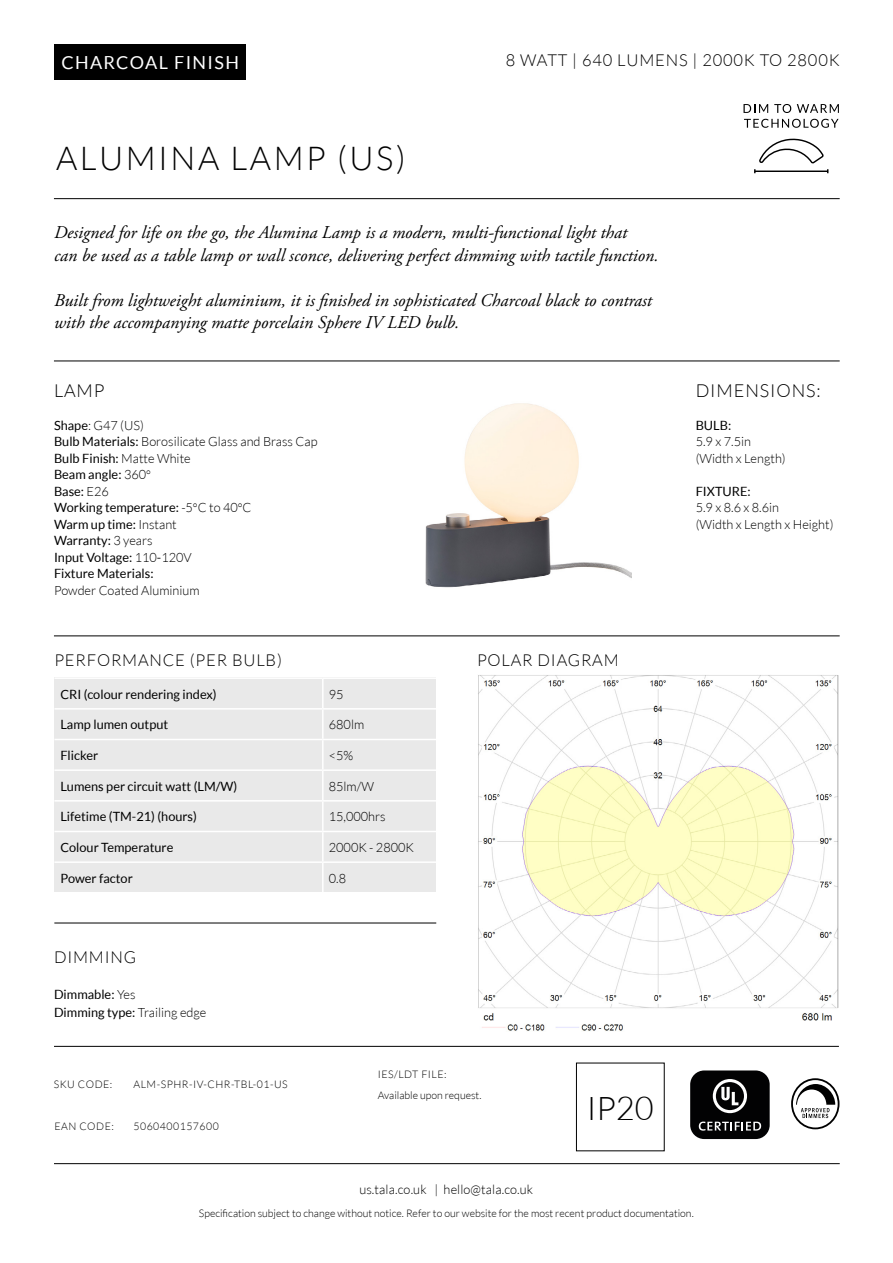
<style>
.page{position:relative;width:893px;height:1263px;background:#fff}
.page>*{position:absolute;margin:0;border:0;box-sizing:border-box;transform-origin:0 0}
.t1{font:300 33px "Lato";letter-spacing:.075em;color:#000}
.t2{font:300 32.7px "Lato";color:#000}
.t3{font:italic 18px/22.5px "Adobe Garamond Pro";color:#000}
.t4{font:300 18px "Lato";letter-spacing:.05em;color:#000}
.t5{font:18px "Lato";letter-spacing:.075em;color:#fff}
.t6{font:300 16.5px "Lato";letter-spacing:.05em;color:#000}
.t7{font:12.75px/16.5px "Lato";color:#000}
.t8{font:300 12.75px/16.5px "Lato";color:#000}
.t9{font:300 10.5px "Lato";color:#000}
.t10{font:300 10.5px "Lato";letter-spacing:.05em;color:#000}
.s1{font-weight:300}
.s2{font-weight:300;font-size:12px}
</style>
<div class="page">
<hr style="left:54px;top:636px;width:786px;height:1px;background:#000">
<hr style="left:54px;top:361px;width:786px;height:1px;background:#000">
<hr style="left:54px;top:198px;width:786px;height:1px;background:#000">
<hr style="left:54px;top:1163px;width:786px;height:1px;background:#000">
<hr style="left:54px;top:1046px;width:785px;height:1px;background:#000">
<div style="left:54px;top:45px;width:192px;height:35px;background:#000"></div>
<svg style="left:743px;top:104px;width:25px;height:9px"></svg>
<svg style="left:774px;top:104px;width:17px;height:9px"></svg>
<svg style="left:797px;top:104px;width:42px;height:9px"></svg>
<svg style="left:744px;top:119px;width:95px;height:9px"></svg>
<svg style="left:754px;top:138px;width:74px;height:34px"></svg>
<div style="left:54px;top:677px;width:382px;height:215px;background:#e9e9e9"></div>
<hr style="left:322px;top:709px;width:2px;height:30px;background:#fff">
<hr style="left:322px;top:740px;width:2px;height:29px;background:#fff">
<hr style="left:322px;top:771px;width:2px;height:29px;background:#fff">
<hr style="left:322px;top:801px;width:2px;height:30px;background:#fff">
<hr style="left:323px;top:831px;width:176px;height:1px;background:#fff">
<hr style="left:322px;top:832px;width:2px;height:29px;background:#fff">
<hr style="left:322px;top:863px;width:2px;height:29px;background:#fff">
<hr style="left:323px;top:739px;width:176px;height:1px;background:#fff">
<hr style="left:323px;top:769px;width:175px;height:2px;background:#fff">
<hr style="left:323px;top:800px;width:176px;height:1px;background:#fff">
<hr style="left:323px;top:861px;width:176px;height:2px;background:#fff">
<hr style="left:54px;top:739px;width:269px;height:1px;background:#fff">
<hr style="left:54px;top:769px;width:269px;height:2px;background:#fff">
<hr style="left:54px;top:800px;width:269px;height:1px;background:#fff">
<hr style="left:54px;top:831px;width:269px;height:1px;background:#fff">
<hr style="left:54px;top:861px;width:269px;height:2px;background:#fff">
<hr style="left:54px;top:677px;width:269px;height:2px;background:#fff">
<hr style="left:323px;top:677px;width:176px;height:2px;background:#fff">
<hr style="left:322px;top:679px;width:2px;height:29px;background:#fff">
<hr style="left:54px;top:708px;width:269px;height:1px;background:#fff">
<hr style="left:323px;top:708px;width:176px;height:1px;background:#fff">
<hr style="left:54px;top:923px;width:382px;height:1px;background:#000">
<img style="left:478px;top:675px;width:361px;height:356px">
<svg style="left:796px;top:1084px;width:39px;height:34px"></svg>
<div style="left:791px;top:1078px;width:48px;height:51px;border:2px solid #000;border-radius:50%"></div>
<img style="left:425px;top:403px;width:206px;height:185px">
<div style="left:690px;top:1070px;width:80px;height:69px;background:#020203;border-radius:14px"></div>
<svg style="left:713px;top:1079px;width:34px;height:34px"></svg>
<svg style="left:699px;top:1121px;width:62px;height:10px"></svg>
<h3 class="t5" style="left:61px;top:52px;width:179px">CHARCOAL FINISH</h3>
<p class="t6" style="left:506px;top:52px;width:335px">8 WATT | 640 LUMENS | 2000K TO 2800K</p>
<h1 class="t1" style="left:56px;top:141px;width:351px">ALUMINA LAMP (US)</h1>
<h3 class="t3" style="left:54px;top:222px;width:606px">Designed for life on the go, the Alumina Lamp is a modern, multi-functional light that<br>can be used as a table lamp or wall sconce, delivering perfect dimming with tactile function.</h3>
<h3 class="t3" style="left:54px;top:289px;width:599px">Built from lightweight aluminium, it is finished in sophisticated Charcoal black to contrast with the accompanying matte porcelain Sphere IV LED bulb.</h3>
<h3 class="t4" style="left:54px;top:381px;width:52px">LAMP</h3>
<p class="t7" style="left:54px;top:417px;width:265px">Shape<span class="s1">: G47 (US)<br></span>Bulb Materials: <span class="s1">Borosilicate Glass and Brass Cap<br></span>Bulb Finish: <span class="s1">Matte White<br></span>Beam angle: <span class="s1">360</span><span class="s2">°<br></span>Base: <span class="s1">E26<br></span>Working temperature: <span class="s1">-5</span><span class="s2">°</span><span class="s1">C to 40</span><span class="s2">°</span><span class="s1">C<br></span>Warm up time: <span class="s1">Instant<br></span>Warranty: <span class="s1">3 years<br></span>Input Voltage: <span class="s1">110</span>-<span class="s1">120V<br></span>Fixture Materials:</p>
<p class="t8" style="left:54px;top:582px;width:147px">Powder Coated Aluminium</p>
<p class="t6" style="left:54px;top:651px;width:229px">PERFORMANCE (PER BULB)</p>
<p class="t7" style="left:60px;top:686px;width:158px">CRI (colour rendering index)</p>
<p class="t8" style="left:329px;top:686px;width:16px">95</p>
<p class="t7" style="left:60px;top:716px;width:109px">Lamp lumen output</p>
<p class="t8" style="left:329px;top:716px;width:37px">680lm</p>
<p class="t7" style="left:60px;top:747px;width:39px">Flicker</p>
<p class="t8" style="left:329px;top:747px;width:26px">&lt;5%</p>
<p class="t7" style="left:60px;top:778px;width:178px">Lumens per circuit watt (LM/W)</p>
<p class="t8" style="left:329px;top:778px;width:47px">85lm/W</p>
<p class="t7" style="left:60px;top:808px;width:138px">Lifetime (TM-21) (hours)</p>
<p class="t8" style="left:329px;top:808px;width:58px">15,000hrs</p>
<p class="t7" style="left:60px;top:839px;width:114px">Colour Temperature</p>
<p class="t8" style="left:329px;top:839px;width:87px">2000K - 2800K</p>
<p class="t7" style="left:60px;top:870px;width:74px">Power factor</p>
<p class="t8" style="left:329px;top:870px;width:19px">0.8</p>
<p class="t6" style="left:54px;top:948px;width:84px">DIMMING</p>
<p class="t7" style="left:54px;top:985px;width:154px;line-height:18px">Dimmable: <span class="s1">Yes<br></span>Dimming type: <span class="s1">Trailing edge</span></p>
<p class="t9" style="left:54px;top:1078px;width:60px">SKU CODE:</p>
<p class="t10" style="left:133px;top:1078px;width:156px">ALM-SPHR-IV-CHR-TBL-01-US</p>
<p class="t10" style="left:378px;top:1069px;width:70px">IES/LDT FILE:</p>
<p class="t6" style="left:477px;top:651px;width:143px">POLAR DIAGRAM</p>
<p class="t9" style="left:54px;top:1120px;width:61px">EAN CODE:</p>
<p class="t10" style="left:133px;top:1120px;width:87px">5060400157600</p>
<p class="t9" style="left:378px;top:1090px;width:105px">Available upon request.</p>
<p class="t8" style="left:359px;top:1181px;width:175px">us.tala.co.uk | hello@tala.co.uk</p>
<h2 class="t2" style="left:587px;top:1090px;width:69px">IP20</h2>
<h3 class="t4" style="left:696px;top:381px;width:127px">DIMENSIONS:</h3>
<p class="t7" style="left:696px;top:417px;width:37px">BULB:</p>
<p class="t8" style="left:696px;top:434px;width:92px">5.9 x 7.5in (Width x Length)</p>
<p class="t7" style="left:696px;top:483px;width:56px">FIXTURE:</p>
<p class="t8" style="left:696px;top:500px;width:139px">5.9 x 8.6 x 8.6in<br>(Width x Length x Height)</p>
<p class="t9" style="left:199px;top:1208px;width:496px">Specification subject to change without notice. Refer to our website for the most recent product documentation.</p>
</div>
